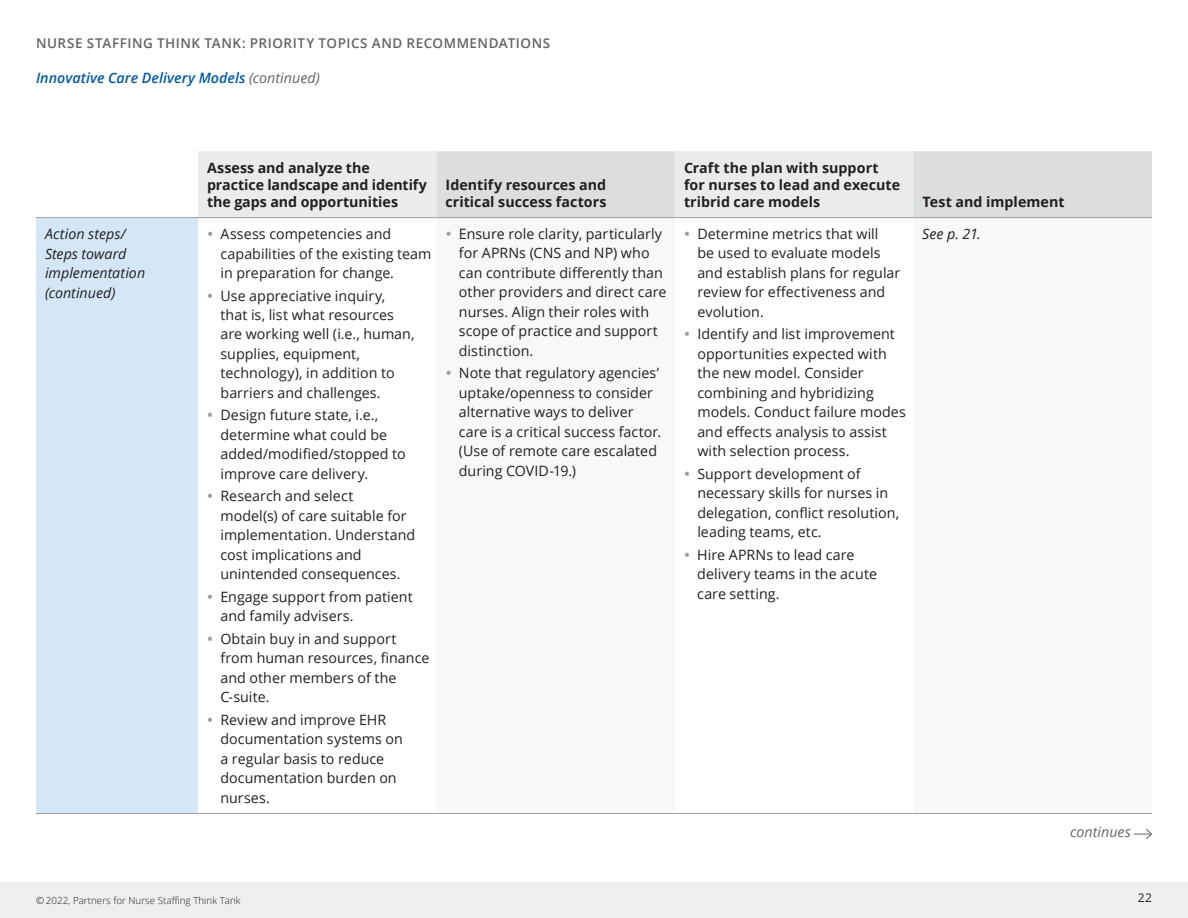
<style>
.page{position:relative;width:1188px;height:918px;background:#fff}
.page>*{position:absolute;margin:0;border:0;box-sizing:border-box;transform-origin:0 0}
.t1{font:14.25px/19.5px "Open Sans";letter-spacing:.005em;color:#231f20}
.t2{font:700 14.25px/17.2px "Open Sans";color:#231f20}
.t3{font:italic 14.25px/19.5px "Open Sans";color:#231f20}
.t4{font:italic 600 14.25px "Open Sans";letter-spacing:.005em;color:#0058a4}
.t5{font:italic 14.25px "Open Sans";color:#636466}
.t6{font:600 13.5px "Open Sans";letter-spacing:.035em;color:#636466}
.t7{font:12px "Open Sans";color:#231f20}
.t8{font:300 9.75px "Open Sans";letter-spacing:.005em;color:#231f20}
.s1{font-weight:400;color:#636466}
.s2{color:#9d9fa2}
</style>
<div class="page">
<div style="left:0;top:882px;width:1188px;height:36px;background:#efeff0"></div>
<div style="left:198px;top:151px;width:238px;height:66px;background:#ebebec"></div>
<svg style="left:436px;top:151px;width:716px;height:66px;background:#e1e1e2"></svg>
<div style="left:36px;top:218px;width:162px;height:596px;background:#d4e7f7"></div>
<hr style="left:36px;top:813px;width:162px;height:1px;background:#9d9fa2">
<hr style="left:198px;top:813px;width:238px;height:1px;background:#9d9fa2">
<hr style="left:436px;top:813px;width:239px;height:1px;background:#9d9fa2">
<hr style="left:675px;top:813px;width:239px;height:1px;background:#9d9fa2">
<hr style="left:914px;top:813px;width:238px;height:1px;background:#9d9fa2">
<hr style="left:198px;top:217px;width:238px;height:1px;background:#9d9fa2">
<hr style="left:436px;top:217px;width:239px;height:1px;background:#9d9fa2">
<hr style="left:675px;top:217px;width:239px;height:1px;background:#9d9fa2">
<hr style="left:914px;top:217px;width:238px;height:1px;background:#9d9fa2">
<hr style="left:36px;top:217px;width:162px;height:1px;background:#9d9fa2">
<svg style="left:1134px;top:829px;width:18px;height:11px"></svg>
<p class="t6" style="left:36px;top:34px;width:516px">NURSE STAFFING THINK TANK: PRIORITY TOPICS AND RECOMMENDATIONS</p>
<p class="t4" style="left:36px;top:68px;width:285px">Innovative Care Delivery Models <span class="s1">(continued)</span></p>
<p class="t2" style="left:207px;top:158px;width:222px">Assess and analyze the practice landscape and identify the gaps and opportunities</p>
<p class="t3" style="left:45px;top:224px;width:102px">Action steps/<br>Steps toward implementation (continued)</p>
<p class="t1" style="left:220px;top:224px;width:213px;text-indent:-13px"><span class="s2">•</span> Assess competencies and capabilities of the existing team in preparation for change.</p>
<p class="t1" style="left:220px;top:285px;width:196px;text-indent:-13px"><span class="s2">•</span> Use appreciative inquiry, that is, list what resources are working well (i.e., human, supplies, equipment, technology), in addition to barriers and challenges.</p>
<p class="t1" style="left:220px;top:405px;width:187px;text-indent:-13px"><span class="s2">•</span> Design future state, i.e., determine what could be added/modified/stopped to improve care delivery.</p>
<p class="t1" style="left:220px;top:486px;width:196px;text-indent:-13px"><span class="s2">•</span> Research and select<br>model(s) of care suitable for implementation. Understand cost implications and unintended consequences.</p>
<p class="t1" style="left:220px;top:587px;width:194px;text-indent:-13px"><span class="s2">•</span> Engage support from patient and family advisers.</p>
<p class="t1" style="left:220px;top:629px;width:211px;text-indent:-13px"><span class="s2">•</span> Obtain buy in and support from human resources, finance and other members of the<br>C-suite.</p>
<p class="t1" style="left:220px;top:710px;width:184px;text-indent:-13px"><span class="s2">•</span> Review and improve EHR documentation systems on a regular basis to reduce documentation burden on nurses.</p>
<p class="t2" style="left:446px;top:176px;width:162px">Identify resources and critical success factors</p>
<p class="t1" style="left:459px;top:224px;width:209px;text-indent:-13px"><span class="s2">•</span> Ensure role clarity, particularly for APRNs (CNS and NP) who can contribute differently than other providers and direct care nurses. Align their roles with scope of practice and support distinction.</p>
<p class="t1" style="left:459px;top:363px;width:204px;text-indent:-13px"><span class="s2">•</span> Note that regulatory agencies’ uptake/openness to consider alternative ways to deliver care is a critical success factor. (Use of remote care escalated during COVID-19.)</p>
<p class="t2" style="left:684px;top:158px;width:218px">Craft the plan with support for nurses to lead and execute tribrid care models</p>
<p class="t1" style="left:697px;top:224px;width:205px;text-indent:-13px"><span class="s2">•</span> Determine metrics that will<br>be used to evaluate models and establish plans for regular review for effectiveness and evolution.</p>
<p class="t1" style="left:697px;top:324px;width:210px;text-indent:-13px"><span class="s2">•</span> Identify and list improvement opportunities expected with the new model. Consider combining and hybridizing models. Conduct failure modes and effects analysis to assist with selection process.</p>
<p class="t1" style="left:697px;top:463px;width:203px;text-indent:-13px"><span class="s2">•</span> Support development of necessary skills for nurses in delegation, conflict resolution, leading teams, etc.</p>
<p class="t1" style="left:697px;top:544px;width:181px;text-indent:-13px"><span class="s2">•</span> Hire APRNs to lead care delivery teams in the acute care setting.</p>
<p class="t2" style="left:923px;top:193px;width:144px">Test and implement</p>
<p class="t3" style="left:922px;top:223px;width:60px">See p. 21.</p>
<p class="t5" style="left:1070px;top:822px;width:62px">continues</p>
<p class="t8" style="left:36px;top:894px;width:206px">© 2022, Partners for Nurse Staffing Think Tank</p>
<p class="t7" style="left:1138px;top:890px;width:16px">22</p>
</div>
